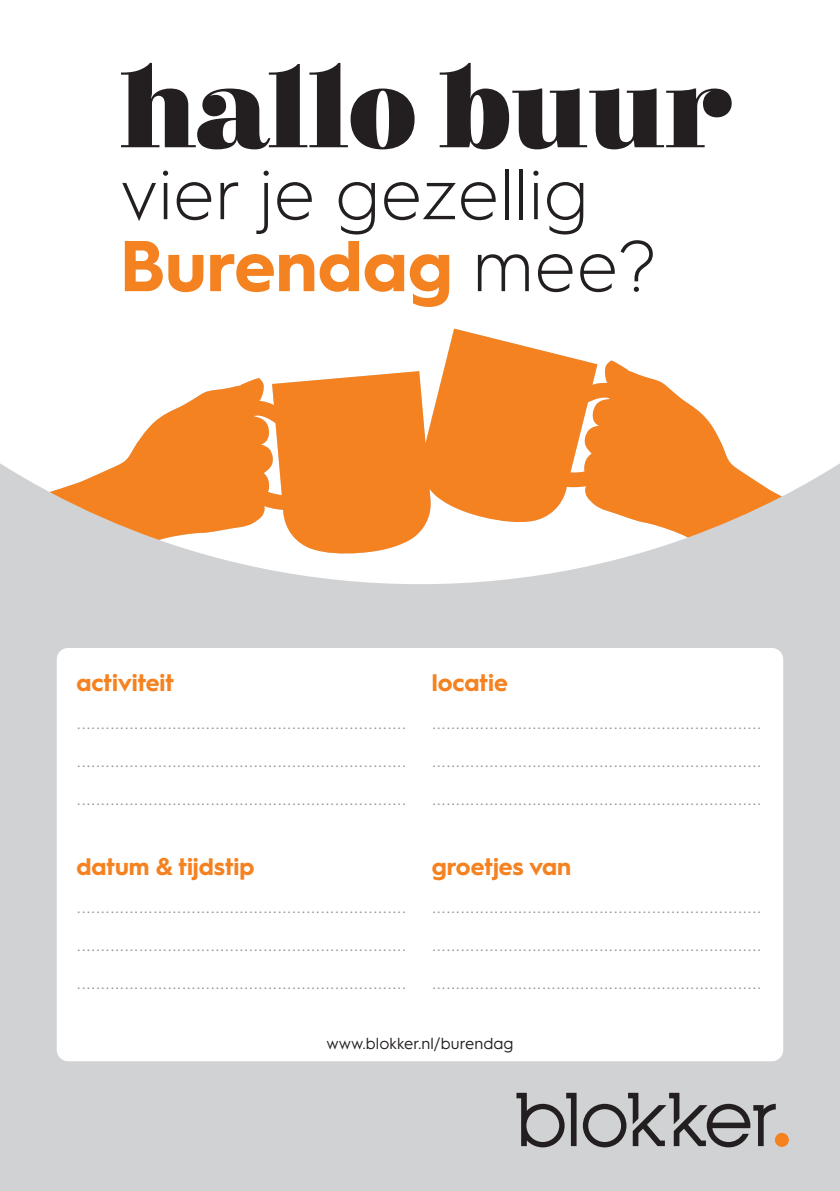
<style>
.page{position:relative;width:840px;height:1191px;background:#fff}
.page>*{position:absolute;margin:0;border:0;box-sizing:border-box;transform-origin:0 0}
.t1{font:106.8px "Mastadoni G4";color:#231f20}
.t2{font:300 72px "Hurme Geometric Sans 1";color:#231f20}
.t3{font:700 72px "Hurme Geometric Sans 1";color:#f58220}
.t4{font:300 24px/38px "Hurme Geometric Sans 1";color:#939598;text-align:justify}
.t5{font:700 24px "Hurme Geometric Sans 1";color:#f58220}
.t6{font:16px "Hurme Geometric Sans 1";color:#231f20}
.s1{font-weight:300;color:#231f20}
</style>
<div class="page">
<div style="left:0;top:0;width:839px;height:1191px;background:#d1d2d4"></div>
<div style="left:0;top:0;width:839px;height:371px;background:#fff"></div>
<svg style="left:431px;top:329px;width:408px;height:255px;fill:#fff"></svg>
<svg style="left:0;top:371px;width:431px;height:213px"></svg>
<svg style="left:50px;top:329px;width:731px;height:225px;background:#f7b882"></svg>
<div style="left:57px;top:648px;width:725px;height:413px;background:#fff;border-radius:11px"></div>
<div style="left:774px;top:1132px;width:14px;height:15px;background:#f58220;border-radius:50%"></div>
<svg style="left:516px;top:1092px;width:259px;height:55px"></svg>
<p class="t1" style="left:120px;top:45px;width:613px">hallo buur</p>
<p class="t2" style="left:120px;top:145px;width:470px">vier je gezellig</p>
<p class="t3" style="left:120px;top:215px;width:538px">Burendag <span class="s1">mee?</span></p>
<p class="t5" style="left:76px;top:666px;width:99px">activiteit</p>
<p class="t4" style="left:76px;top:700px;width:331px">..................................................................... ..................................................................... .....................................................................</p>
<p class="t5" style="left:76px;top:850px;width:179px">datum &amp; tijdstip</p>
<p class="t4" style="left:76px;top:884px;width:331px">..................................................................... ..................................................................... .....................................................................</p>
<p class="t5" style="left:431px;top:666px;width:78px">locatie</p>
<p class="t4" style="left:431px;top:700px;width:331px">..................................................................... ..................................................................... .....................................................................</p>
<p class="t5" style="left:431px;top:850px;width:141px">groetjes van</p>
<p class="t4" style="left:431px;top:884px;width:331px">..................................................................... ..................................................................... .....................................................................</p>
<p class="t6" style="left:326px;top:1032px;width:188px">www.blokker.nl/burendag</p>
</div>
